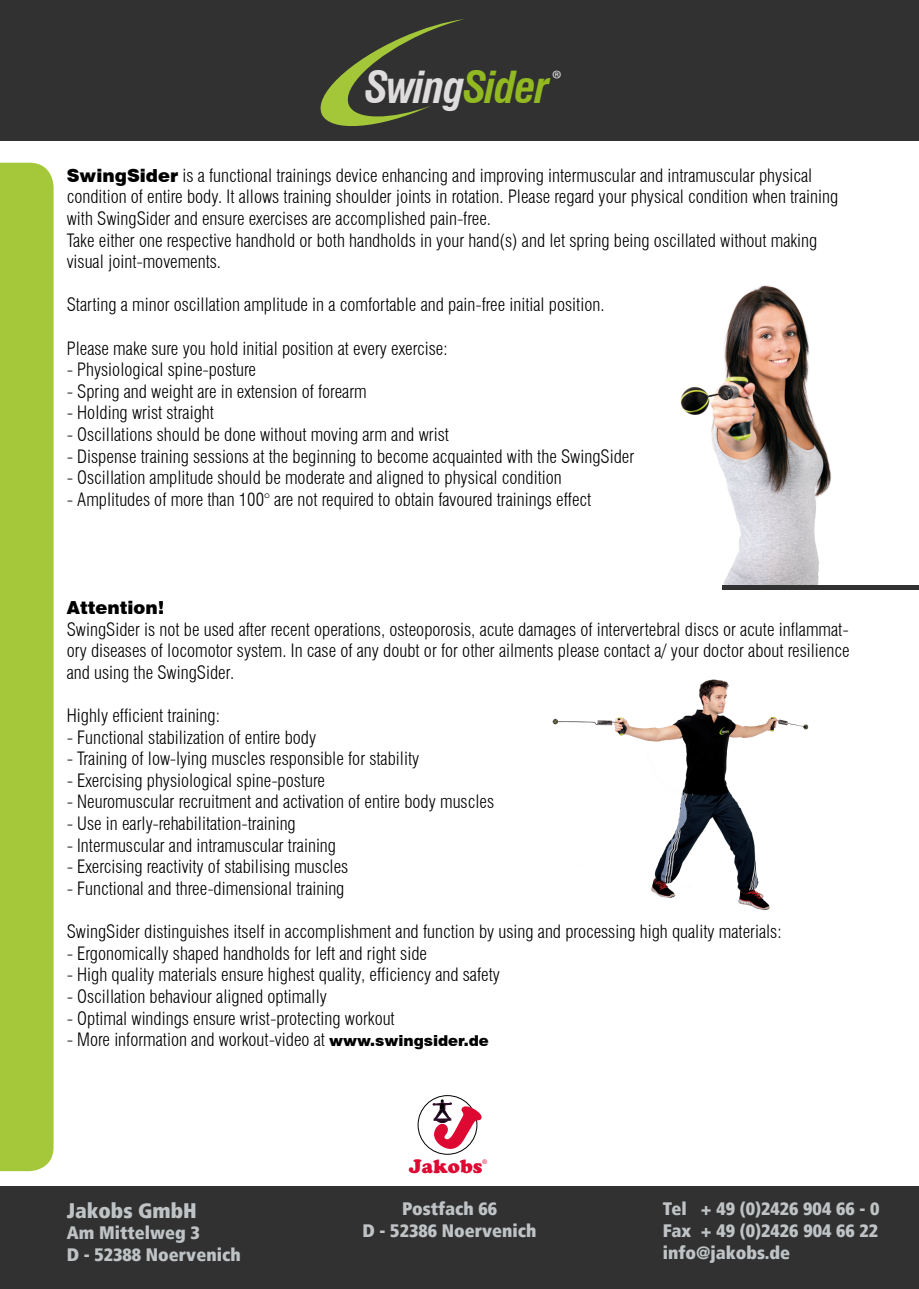
<style>
.page{position:relative;width:919px;height:1289px;background:#fff}
.page>*{position:absolute;margin:0;border:0;box-sizing:border-box;transform-origin:0 0}
.t1{font:italic 700 condensed 43.05px "Swiss 721 BT";letter-spacing:-.025em;color:#dedcdd}
.t2{font:900 condensed 21px "Frutiger LT";color:#bfc3c6}
.t3{font:19.2px "Cupertino Plain";color:#dd0932}
.t4{font:300 condensed 18px/21.6px "Swiss 721 BT";color:#000}
.t5{font:900 condensed 18px "Frutiger LT";color:#bfc3c6}
.t6{font:900 18px "Swiss 721 BT";color:#000}
.t7{font:6.3px "Arial";color:#dd0932}
.s1{color:#92b921}
.s2{font-weight:900;font-stretch:normal}
.s3{font-weight:900;font-stretch:normal;font-size:15px}
</style>
<div class="page">
<div style="left:0;top:0;width:918px;height:140px;background:#303130"></div>
<div style="left:0;top:163px;width:54px;height:1008px;background:#a5c73a"></div>
<svg style="left:320px;top:19px;width:144px;height:107px"></svg>
<img style="left:680px;top:285px;width:152px;height:300px">
<img style="left:552px;top:679px;width:257px;height:232px">
<div style="left:722px;top:585px;width:196px;height:5px;background:#303130"></div>
<div style="left:0;top:1186px;width:918px;height:102px;background:#303130"></div>
<svg style="left:429px;top:1097px;width:49px;height:58px"></svg>
<p class="t1" style="left:364px;top:61px;width:199px">Swing<span class="s1">Sider</span><sup>®</sup></p>
<p class="t4" style="left:67px;top:164px;width:747px"><span class="s2">SwingSider</span> is a functional trainings device enhancing and improving intermuscular and intramuscular physical</p>
<p class="t4" style="left:67px;top:186px;width:773px">condition of entire body. It allows training shoulder joints in rotation. Please regard your physical condition when training with SwingSider and ensure exercises are accomplished pain-free.</p>
<p class="t4" style="left:67px;top:229px;width:752px">Take either one respective handhold or both handholds in your hand(s) and let spring being oscillated without making visual joint-movements.</p>
<p class="t4" style="left:67px;top:294px;width:539px">Starting a minor oscillation amplitude in a comfortable and pain-free initial position.</p>
<p class="t4" style="left:67px;top:337px;width:382px">Please make sure you hold initial position at every exercise:</p>
<p class="t4" style="left:67px;top:359px;width:191px">- Physiological spine-posture</p>
<p class="t4" style="left:67px;top:380px;width:301px">- Spring and weight are in extension of forearm</p>
<p class="t4" style="left:67px;top:402px;width:149px">- Holding wrist straight</p>
<p class="t4" style="left:67px;top:423px;width:383px">- Oscillations should be done without moving arm and wrist</p>
<p class="t4" style="left:67px;top:445px;width:569px">- Dispense training sessions at the beginning to become acquainted with the SwingSider</p>
<p class="t4" style="left:67px;top:467px;width:496px">- Oscillation amplitude should be moderate and aligned to physical condition</p>
<p class="t4" style="left:67px;top:488px;width:526px">- Amplitudes of more than 100° are not required to obtain favoured trainings effect</p>
<p class="t6" style="left:67px;top:596px;width:99px">Attention!</p>
<p class="t4" style="left:67px;top:618px;width:784px;text-align:justify">SwingSider is not be used after recent operations, osteoporosis, acute damages of intervertebral discs or acute inflammat&shy;ory diseases of locomotor system. In case of any doubt or for other ailments please contact a/ your doctor about resilience and using the SwingSider.</p>
<p class="t4" style="left:67px;top:704px;width:155px">Highly efficient training:</p>
<p class="t4" style="left:67px;top:726px;width:251px">- Functional stabilization of entire body</p>
<p class="t4" style="left:67px;top:747px;width:354px">- Training of low-lying muscles responsible for stability</p>
<p class="t4" style="left:67px;top:769px;width:260px">- Exercising physiological spine-posture</p>
<p class="t4" style="left:67px;top:791px;width:429px">- Neuromuscular recruitment and activation of entire body muscles</p>
<p class="t4" style="left:67px;top:812px;width:230px">- Use in early-rehabilitation-training</p>
<p class="t4" style="left:67px;top:834px;width:271px">- Intermuscular and intramuscular training</p>
<p class="t4" style="left:67px;top:855px;width:283px">- Exercising reactivity of stabilising muscles</p>
<p class="t4" style="left:67px;top:877px;width:279px">- Functional and three-dimensional training</p>
<p class="t4" style="left:67px;top:920px;width:716px">SwingSider distinguishes itself in accomplishment and function by using and processing high quality materials:</p>
<p class="t4" style="left:67px;top:942px;width:362px">- Ergonomically shaped handholds for left and right side</p>
<p class="t4" style="left:67px;top:963px;width:434px">- High quality materials ensure highest quality, efficiency and safety</p>
<p class="t4" style="left:67px;top:985px;width:262px">- Oscillation behaviour aligned optimally</p>
<p class="t4" style="left:67px;top:1007px;width:329px">- Optimal windings ensure wrist-protecting workout</p>
<p class="t4" style="left:67px;top:1028px;width:423px">- More information and workout-video at <span class="s3">www.swingsider.de</span></p>
<p class="t2" style="left:67px;top:1197px;width:131px">Jakobs GmbH</p>
<p class="t5" style="left:67px;top:1221px;width:134px">Am Mittelweg 3</p>
<p class="t5" style="left:67px;top:1243px;width:175px">D - 52388 Noervenich</p>
<p class="t3" style="left:409px;top:1154px;width:75px">Jakobs</p>
<p class="t7" style="left:482px;top:1157px;width:6px">®</p>
<p class="t5" style="left:402px;top:1197px;width:97px">Postfach 66</p>
<p class="t5" style="left:362px;top:1219px;width:175px">D - 52386 Noervenich</p>
<p class="t5" style="left:662px;top:1197px;width:218px">Tel + 49 (0)2426 904 66 - 0</p>
<p class="t5" style="left:662px;top:1219px;width:217px">Fax + 49 (0)2426 904 66 22</p>
<p class="t5" style="left:662px;top:1241px;width:129px">info@jakobs.de</p>
</div>
